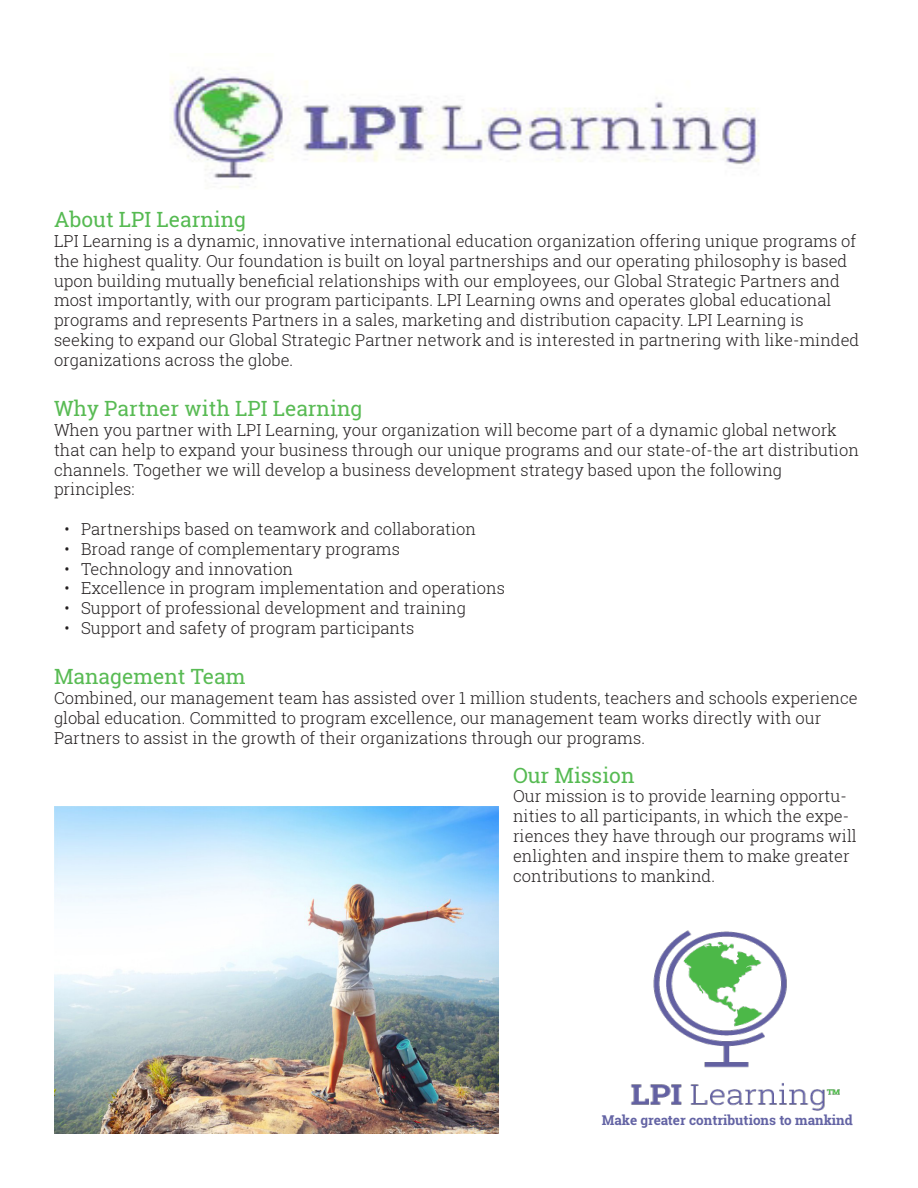
<style>
.page{position:relative;width:918px;height:1188px;background:#fff}
.page>*{position:absolute;margin:0;border:0;box-sizing:border-box;transform-origin:0 0}
.t1{font:21px "Roboto Slab";color:#59bb54}
.t2{font:21px "Roboto Slab";color:#56ba52}
.t3{font:300 16.5px/19.8px "Roboto Slab";color:#231f20}
.t4{font:700 13.5px "Roboto Slab";color:#6363a4}
</style>
<div class="page">
<img style="left:170px;top:76px;width:590px;height:112px">
<img style="left:54px;top:806px;width:445px;height:328px">
<img style="left:630px;top:930px;width:210px;height:181px">
<p class="t2" style="left:54px;top:205px;width:194px">About LPI Learning</p>
<p class="t3" style="left:54px;top:231px;width:807px">LPI Learning is a dynamic, innovative international education organization offering unique programs of the highest quality. Our foundation is built on loyal partnerships and our operating philosophy is based upon building mutually beneficial relationships with our employees, our Global Strategic Partners and most importantly, with our program participants. LPI Learning owns and operates global educational programs and represents Partners in a sales, marketing and distribution capacity. LPI Learning is seeking to expand our Global Strategic Partner network and is interested in partnering with like-minded organizations across the globe.</p>
<p class="t1" style="left:54px;top:394px;width:310px">Why Partner with LPI Learning</p>
<p class="t3" style="left:54px;top:420px;width:807px">When you partner with LPI Learning, your organization will become part of a dynamic global network that can help to expand your business through our unique programs and our state-of-the art distribution channels. Together we will develop a business development strategy based upon the following principles:</p>
<p class="t3" style="left:64px;top:519px;width:413px">• Partnerships based on teamwork and collaboration</p>
<p class="t3" style="left:64px;top:539px;width:337px">• Broad range of complementary programs</p>
<p class="t3" style="left:64px;top:558px;width:230px">• Technology and innovation</p>
<p class="t3" style="left:64px;top:578px;width:442px">• Excellence in program implementation and operations</p>
<p class="t3" style="left:64px;top:598px;width:403px">• Support of professional development and training</p>
<p class="t3" style="left:64px;top:618px;width:351px">• Support and safety of program participants</p>
<p class="t1" style="left:54px;top:662px;width:193px">Management Team</p>
<p class="t3" style="left:54px;top:688px;width:805px">Combined, our management team has assisted over 1 million students, teachers and schools experience global education. Committed to program excellence, our management team works directly with our<br>Partners to assist in the growth of their organizations through our programs.</p>
<p class="t2" style="left:513px;top:760px;width:123px">Our Mission</p>
<p class="t3" style="left:513px;top:786px;width:345px">Our mission is to provide learning opportu&shy;nities to all participants, in which the expe&shy;riences they have through our programs will enlighten and inspire them to make greater contributions to mankind.</p>
<p class="t4" style="left:602px;top:1111px;width:252px">Make greater contributions to mankind</p>
</div>
